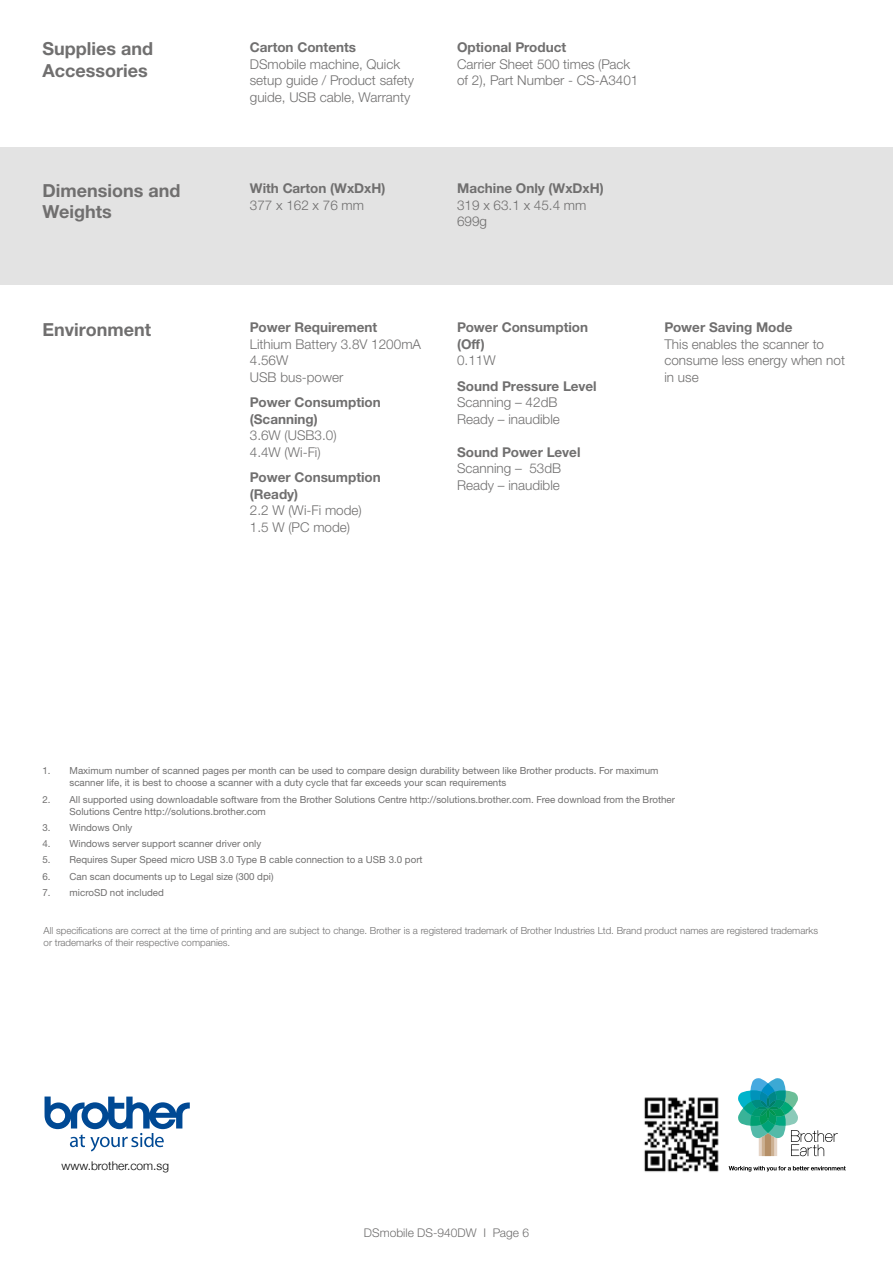
<style>
.page{position:relative;width:893px;height:1263px;background:#fff}
.page>*{position:absolute;margin:0;border:0;box-sizing:border-box;transform-origin:0 0}
.t1{font:700 18px/21.6px "Helvetica Neue LTW1 G";color:#706f6f}
.t2{font:300 13.5px/16.5px "Helvetica Neue LTW1 G";color:#706f6f}
.t3{font:700 13.5px/16.5px "Helvetica Neue LTW1 G";color:#706f6f}
.t4{font:300 12px "Helvetica Neue LTW1 G";color:#706f6f}
.t5{font:300 12px "Helvetica Neue";color:#000}
.t6{font:9.75px/12px "Helvetica Neue LTW1 G";color:#706f6f}
.t7{font:300 9.75px/12px "Helvetica Neue LTW1 G";color:#706f6f}
</style>
<div class="page">
<div style="left:0;top:147px;width:893px;height:138px;background:#e3e3e3"></div>
<svg style="left:45px;top:1096px;width:145px;height:55px"></svg>
<svg style="left:729px;top:1166px;width:117px;height:5px"></svg>
<svg style="left:738px;top:1078px;width:100px;height:78px"></svg>
<img style="left:644px;top:1097px;width:75px;height:75px">
<h1 class="t1" style="left:43px;top:38px;width:112px">Supplies and<br>Accessories</h1>
<h2 class="t3" style="left:250px;top:39px;width:108px">Carton Contents</h2>
<h2 class="t2" style="left:250px;top:56px;width:166px">DSmobile machine, Quick setup guide / Product safety guide, USB cable, Warranty</h2>
<h1 class="t1" style="left:43px;top:179px;width:139px">Dimensions and<br>Weights</h1>
<h2 class="t3" style="left:250px;top:180px;width:137px">With Carton (WxDxH)</h2>
<h2 class="t2" style="left:250px;top:197px;width:116px">377 x 162 x 76 mm</h2>
<h2 class="t3" style="left:457px;top:39px;width:111px">Optional Product</h2>
<h2 class="t2" style="left:457px;top:56px;width:183px">Carrier Sheet 500 times (Pack of 2), Part Number - CS-A3401</h2>
<h2 class="t3" style="left:457px;top:180px;width:148px">Machine Only (WxDxH)</h2>
<h2 class="t2" style="left:457px;top:197px;width:131px">319 x 63.1 x 45.4 mm<br>699g</h2>
<h1 class="t1" style="left:43px;top:318px;width:110px">Environment</h1>
<h2 class="t3" style="left:250px;top:319px;width:129px">Power Requirement</h2>
<h2 class="t2" style="left:250px;top:336px;width:173px">Lithium Battery 3.8V 1200mA<br>4.56W<br>USB bus-power</h2>
<h2 class="t3" style="left:250px;top:394px;width:133px">Power Consumption (Scanning)</h2>
<h2 class="t2" style="left:250px;top:427px;width:88px">3.6W (USB3.0)<br>4.4W (Wi-Fi)</h2>
<h2 class="t3" style="left:250px;top:469px;width:133px">Power Consumption (Ready)</h2>
<h2 class="t2" style="left:250px;top:502px;width:113px">2.2 W (Wi-Fi mode)<br>1.5 W (PC mode)</h2>
<h2 class="t3" style="left:457px;top:319px;width:133px">Power Consumption (Off)</h2>
<h2 class="t2" style="left:457px;top:352px;width:40px">0.11W</h2>
<h2 class="t3" style="left:457px;top:378px;width:141px">Sound Pressure Level</h2>
<h2 class="t2" style="left:457px;top:394px;width:104px">Scanning – 42dB<br>Ready – inaudible</h2>
<h2 class="t3" style="left:457px;top:444px;width:125px">Sound Power Level</h2>
<h2 class="t2" style="left:457px;top:460px;width:106px">Scanning – 53dB<br>Ready – inaudible</h2>
<h2 class="t3" style="left:664px;top:319px;width:130px">Power Saving Mode</h2>
<h2 class="t2" style="left:664px;top:336px;width:182px">This enables the scanner to consume less energy when not in use</h2>
<p class="t6" style="left:70px;top:765px;width:591px;text-indent:-27px">1. Maximum number of scanned pages per month can be used to compare design durability between like Brother products. For maximum scanner life, it is best to choose a scanner with a duty cycle that far exceeds your scan requirements</p>
<p class="t6" style="left:70px;top:793px;width:607px;text-indent:-27px">2. All supported using downloadable software from the Brother Solutions Centre http://solutions.brother.com. Free download from the Brother<br>Solutions Centre http://solutions.brother.com</p>
<p class="t6" style="left:43px;top:821px;width:91px">3. Windows Only</p>
<p class="t6" style="left:43px;top:838px;width:220px">4. Windows server support scanner driver only</p>
<p class="t6" style="left:43px;top:854px;width:382px">5. Requires Super Speed micro USB 3.0 Type B cable connection to a USB 3.0 port</p>
<p class="t6" style="left:43px;top:870px;width:233px">6. Can scan documents up to Legal size (300 dpi)</p>
<p class="t6" style="left:43px;top:886px;width:123px">7. microSD not included</p>
<p class="t7" style="left:44px;top:924px;width:776px">All specifications are correct at the time of printing and are subject to change. Brother is a registered trademark of Brother Industries Ltd. Brand product names are registered trademarks or trademarks of their respective companies.</p>
<p class="t5" style="left:62px;top:1156px;width:109px">www.brother.com.sg</p>
<p class="t4" style="left:364px;top:1226px;width:167px">DSmobile DS-940DW I Page 6</p>
</div>
